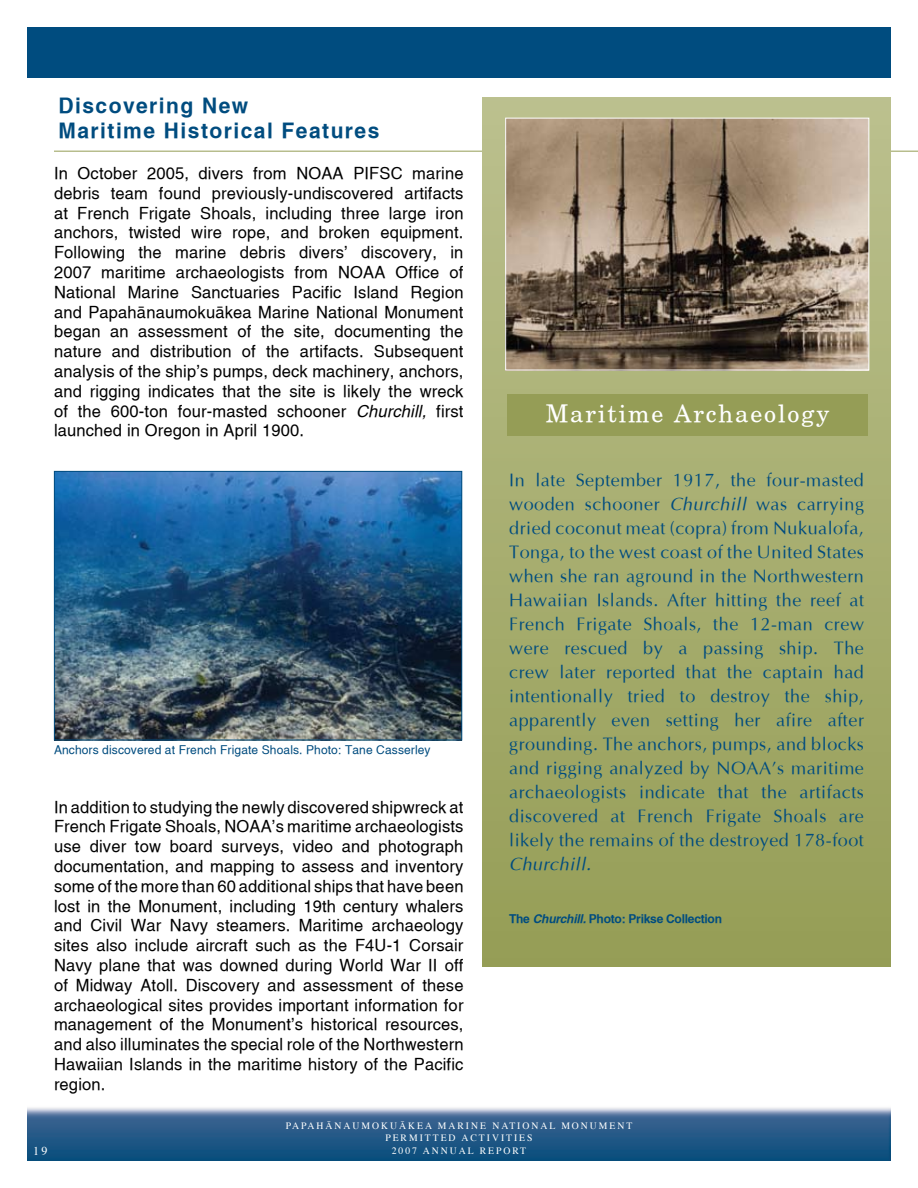
<style>
.page{position:relative;width:918px;height:1188px;background:#fff}
.page>*{position:absolute;margin:0;border:0;box-sizing:border-box;transform-origin:0 0}
.t1{font:24px "Hawn School Roman";letter-spacing:.08em;color:#fff}
.t2{font:700 21px/25.2px "Hawn Helv";letter-spacing:.07em;color:#004c7f}
.t3{font:18px/24px "Hawn Optimist";letter-spacing:.03em;color:#004c7f;text-align:justify}
.t4{font:italic 18px "Hawn Optimist";letter-spacing:.03em;color:#004c7f}
.t5{font:16.5px/19.8px "Hawn Helv";letter-spacing:.01em;color:#000;text-align:justify}
.t6{font:12px "Hawn Helv";letter-spacing:.01em;color:#004c7f}
.t7{font:700 12px "Hawn Helv";letter-spacing:-.02em;color:#004c7f}
.t8{font:12px "Times";color:#fff}
.t9{font:9.75px/11.7px "Times";letter-spacing:.2em;color:#fff;text-align:center}
.s1{font-style:italic}
</style>
<div class="page">
<img style="left:27px;top:1107px;width:864px;height:54px">
<hr style="left:54px;top:151px;width:864px;height:1px;background:#959d56">
<div style="left:482px;top:97px;width:409px;height:869px;background:linear-gradient(to bottom,#bbc08e,#959d55)"></div>
<img style="left:507px;top:120px;width:360px;height:248px">
<div style="left:505px;top:118px;width:364px;height:252px;border:1px solid #fff"></div>
<div style="left:507px;top:394px;width:361px;height:41px;background:#959d56"></div>
<img style="left:56px;top:473px;width:404px;height:265px">
<div style="left:54px;top:471px;width:408px;height:269px;border:1px solid #004c7f"></div>
<div style="left:27px;top:27px;width:864px;height:50px;background:#004c7f"></div>
<p class="t2" style="left:58px;top:92px;width:322px">Discovering New<br>Maritime Historical Features</p>
<p class="t5" style="left:54px;top:163px;width:411px">In October 2005, divers from NOAA PIFSC marine debris team found previously-undiscovered artifacts at French Frigate Shoals, including three large iron anchors, twisted wire rope, and broken equipment.<br>Following the marine debris divers’ discovery, in 2007 maritime archaeologists from NOAA Office of National Marine Sanctuaries Pacific Island Region and Papahänaumokuäkea Marine National Monument began an assessment of the site, documenting the nature and distribution of the artifacts. Subsequent analysis of the ship’s pumps, deck machinery, anchors, and rigging indicates that the site is likely the wreck of the 600-ton four-masted schooner <span class="s1">Churchill,</span> first launched in Oregon in April 1900.</p>
<p class="t6" style="left:54px;top:743px;width:378px">Anchors discovered at French Frigate Shoals. Photo: Tane Casserley</p>
<p class="t5" style="left:54px;top:797px;width:411px">In addition to studying the newly discovered shipwreck at French Frigate Shoals, NOAA’s maritime archaeologists use diver tow board surveys, video and photograph documentation, and mapping to assess and inventory some of the more than 60 additional ships that have been lost in the Monument, including 19th century whalers and Civil War Navy steamers. Maritime archaeology sites also include aircraft such as the F4U-1 Corsair Navy plane that was downed during World War II off of Midway Atoll. Discovery and assessment of these archaeological sites provides important information for management of the Monument’s historical resources, and also illuminates the special role of the Northwestern Hawaiian Islands in the maritime history of the Pacific region.</p>
<h1 class="t1" style="left:546px;top:399px;width:285px">Maritime Archaeology</h1>
<p class="t3" style="left:509px;top:468px;width:356px">In late September 1917, the four-masted wooden schooner <span class="s1">Churchill</span> was carrying dried coconut meat (copra) from Nukualofa, Tonga, to the west coast of the United States when she ran aground in the Northwestern Hawaiian Islands. After hitting the reef at French Frigate Shoals, the 12-man crew were rescued by a passing ship. The crew later reported that the captain had intentionally tried to destroy the ship, apparently even setting her afire after grounding. The anchors, pumps, and blocks and rigging analyzed by NOAA’s maritime archaeologists indicate that the artifacts discovered at French Frigate Shoals are likely the remains of the destroyed 178-foot</p>
<p class="t4" style="left:509px;top:853px;width:83px">Churchill.</p>
<p class="t7" style="left:509px;top:912px;width:214px">The <span class="s1">Churchill.</span> Photo: Prikse Collection</p>
<p class="t9" style="left:286px;top:1119px;width:348px">PAPAHĀNAUMOKUĀKEA MARINE NATIONAL MONUMENT<br>PERMITTED ACTIVITIES</p>
<p class="t8" style="left:33px;top:1140px;width:16px">19</p>
<p class="t9" style="left:392px;top:1144px;width:136px">2007 ANNUAL REPORT</p>
</div>
